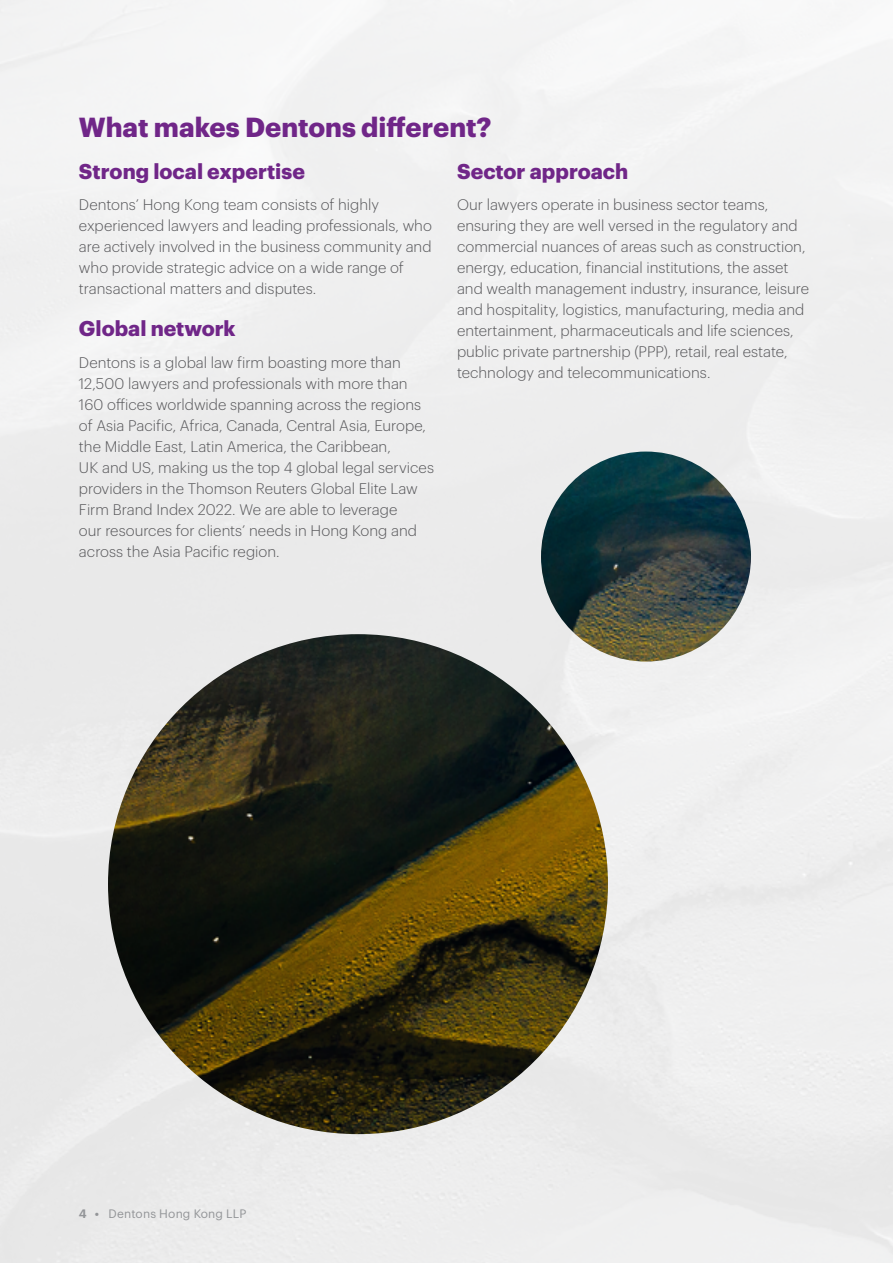
<style>
.page{position:relative;width:893px;height:1263px;background:#efefef}
.page>*{position:absolute;margin:0;border:0;box-sizing:border-box;transform-origin:0 0}
.t1{font:700 27px "Dentons Sans";color:#702688}
.t2{font:700 21px "Dentons Sans";color:#702688}
.t3{font:300 15px/21px "Dentons Sans";color:#565659}
.t4{font:12px "Dentons Sans";letter-spacing:.01em;color:#939598}
.s1{font-weight:600}
</style>
<div class="page">
<img style="left:108px;top:634px;width:500px;height:500px;border-radius:250px">
<img style="left:541px;top:451px;width:210px;height:210px;border-radius:105px">
<h1 class="t1" style="left:79px;top:106px;width:414px">What makes Dentons different?</h1>
<h2 class="t2" style="left:79px;top:155px;width:227px">Strong local expertise</h2>
<p class="t3" style="left:79px;top:193px;width:354px">Dentons’ Hong Kong team consists of highly experienced lawyers and leading professionals, who are actively involved in the business community and who provide strategic advice on a wide range of transactional matters and disputes.</p>
<h2 class="t2" style="left:79px;top:312px;width:158px">Global network</h2>
<p class="t3" style="left:79px;top:350px;width:357px">Dentons is a global law firm boasting more than 12,500 lawyers and professionals with more than 160 offices worldwide spanning across the regions of Asia Pacific, Africa, Canada, Central Asia, Europe, the Middle East, Latin America, the Caribbean,<br>UK and US, making us the top 4 global legal services providers in the Thomson Reuters Global Elite Law Firm Brand Index 2022. We are able to leverage<br>our resources for clients’ needs in Hong Kong and across the Asia Pacific region.</p>
<h2 class="t2" style="left:457px;top:155px;width:173px">Sector approach</h2>
<p class="t3" style="left:457px;top:193px;width:353px">Our lawyers operate in business sector teams, ensuring they are well versed in the regulatory and commercial nuances of areas such as construction, energy, education, financial institutions, the asset and wealth management industry, insurance, leisure and hospitality, logistics, manufacturing, media and entertainment, pharmaceuticals and life sciences, public private partnership (PPP), retail, real estate, technology and telecommunications.</p>
<p class="t4" style="left:79px;top:1205px;width:169px"><span class="s1">4 •</span> Dentons Hong Kong LLP</p>
</div>
